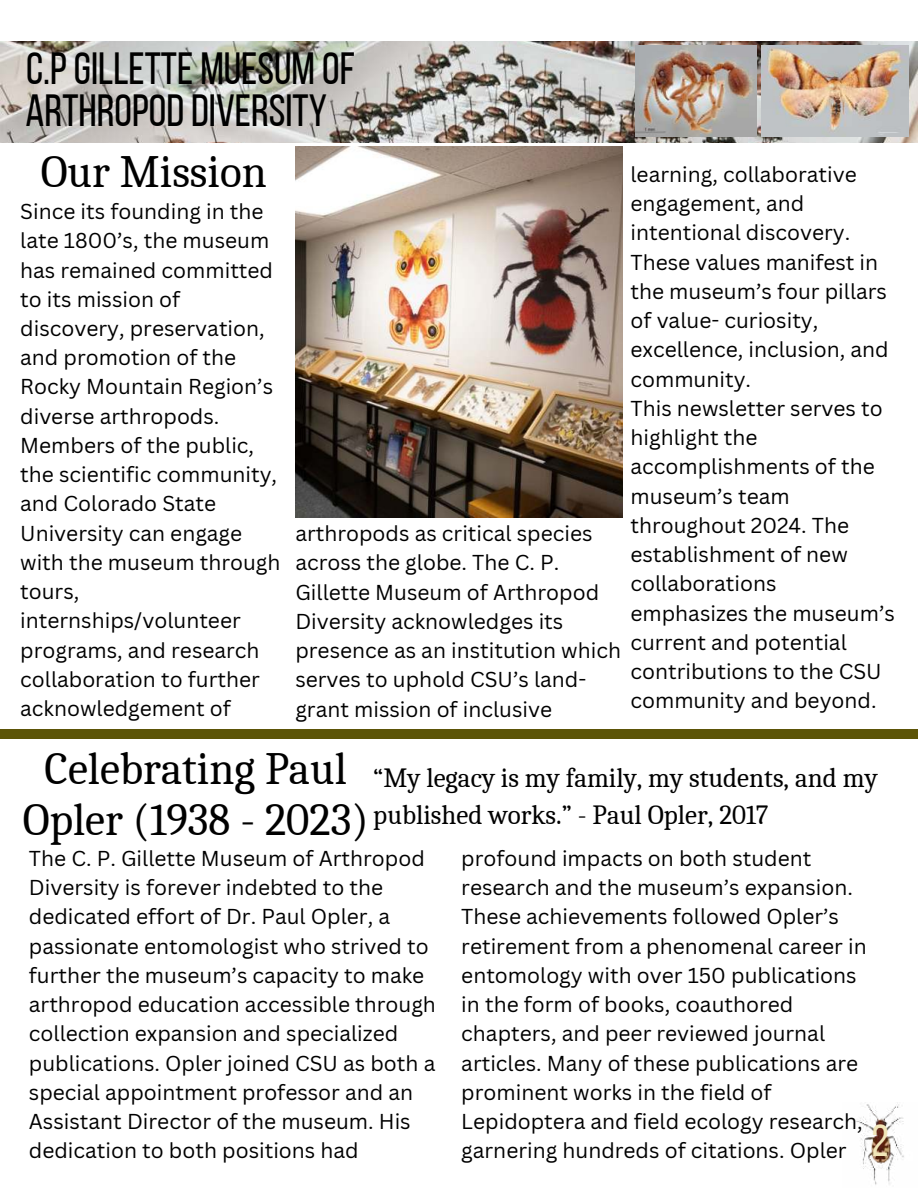
<style>
.page{position:relative;width:918px;height:1188px;background:#fff}
.page>*{position:absolute;margin:0;border:0;box-sizing:border-box;transform-origin:0 0}
.t1{font:45px/50.7px "Caladea";color:#000;text-align:center}
.t2{font:45px/42.5px "Bebas Neue";color:#000}
.t3{font:27px/37.2px "Caladea";color:#000}
.t4{font:21px/29.2px "Canva Sans";color:#000}
.s1{font-family:"Bebas Neue";font-size:45px;color:#f1e6b8}
</style>
<div class="page">
<img style="left:0;top:41px;width:918px;height:101px">
<div style="left:0;top:729px;width:843px;height:10px;background:#5c5407"></div>
<img style="left:855px;top:1104px;width:49px;height:81px">
<div style="left:622px;top:729px;width:296px;height:10px;background:#5c5407"></div>
<img style="left:636px;top:46px;width:120px;height:91px">
<img style="left:762px;top:46px;width:146px;height:91px">
<img style="left:295px;top:146px;width:328px;height:372px">
<h1 class="t2" style="left:26px;top:47px;width:331px">C.P GILLETTE MUESUM OF<br>ARTHROPOD DIVERSITY</h1>
<h1 class="t1" style="left:41px;top:146px;width:228px">Our Mission</h1>
<p class="t4" style="left:20px;top:197px;width:262px">Since its founding in the late 1800’s, the museum has remained committed to its mission of discovery, preservation, and promotion of the<br>Rocky Mountain Region’s diverse arthropods.<br>Members of the public, the scientific community, and Colorado State<br>University can engage with the museum through tours, internships/volunteer programs, and research collaboration to further acknowledgement of</p>
<p class="t4" style="left:295px;top:519px;width:327px">arthropods as critical species across the globe. The C. P.<br>Gillette Museum of Arthropod<br>Diversity acknowledges its presence as an institution which serves to uphold CSU’s land&shy;grant mission of inclusive</p>
<p class="t4" style="left:630px;top:160px;width:260px">learning, collaborative engagement, and intentional discovery.<br>These values manifest in the museum’s four pillars of value- curiosity, excellence, inclusion, and community.</p>
<p class="t4" style="left:630px;top:394px;width:266px">This newsletter serves to highlight the accomplishments of the museum’s team throughout 2024. The establishment of new collaborations emphasizes the museum’s current and potential contributions to the CSU community and beyond.</p>
<h2 class="t1" style="left:23px;top:743px;width:347px">Celebrating Paul<br>Opler (1938 - 2023)</h2>
<h2 class="t3" style="left:373px;top:759px;width:506px">“My legacy is my family, my students, and my published works.” - Paul Opler, 2017</h2>
<p class="t4" style="left:29px;top:844px;width:409px">The C. P. Gillette Museum of Arthropod Diversity is forever indebted to the dedicated effort of Dr. Paul Opler, a passionate entomologist who strived to further the museum’s capacity to make arthropod education accessible through collection expansion and specialized publications. Opler joined CSU as both a special appointment professor and an Assistant Director of the museum. His dedication to both positions had</p>
<p class="t4" style="left:461px;top:844px;width:429px">profound impacts on both student research and the museum’s expansion.<br>These achievements followed Opler’s retirement from a phenomenal career in entomology with over 150 publications<br>in the form of books, coauthored chapters, and peer reviewed journal articles. Many of these publications are prominent works in the field of Lepidoptera and field ecology research, garnering hundreds of citations. Opler <span class="s1">2</span></p>
</div>
